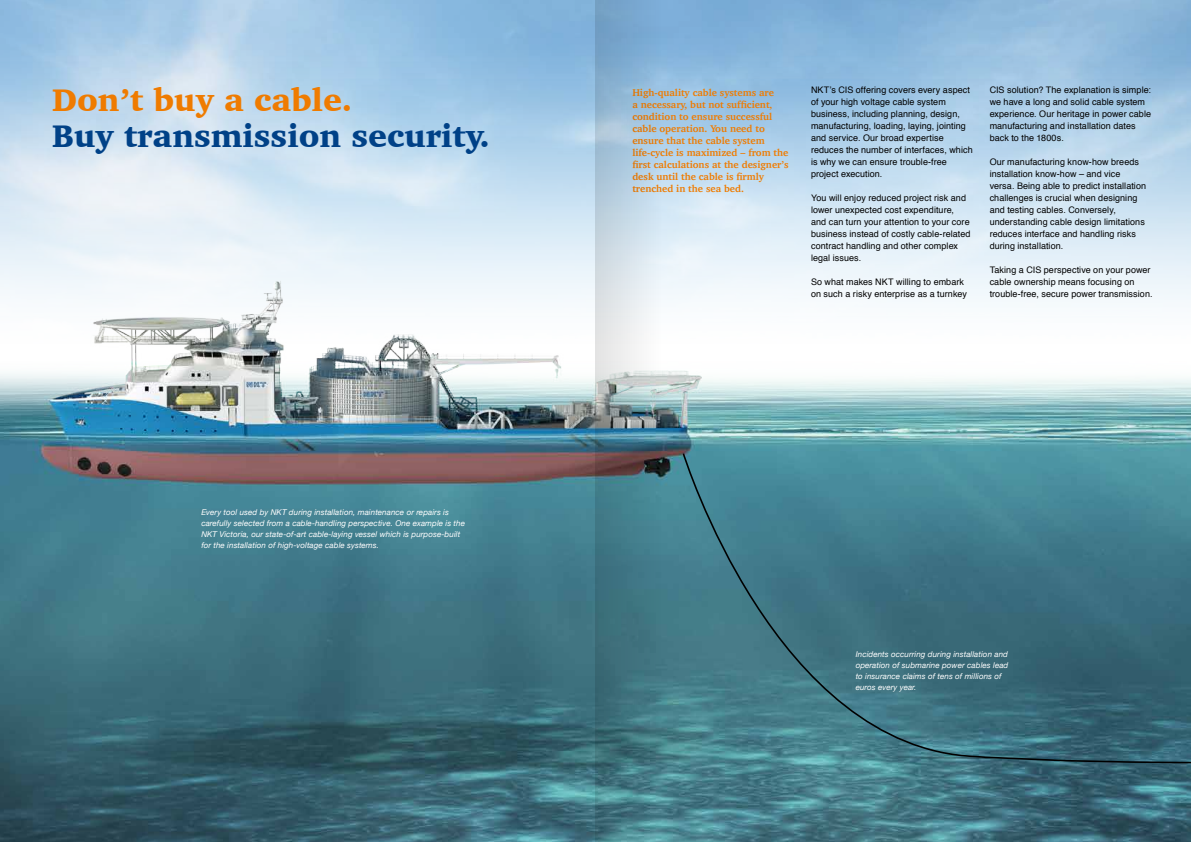
<style>
.page{position:relative;width:1191px;height:842px;background:#fff}
.page>*{position:absolute;margin:0;border:0;box-sizing:border-box;transform-origin:0 0}
.t1{font:900 32px "Charter";color:#004187}
.t2{font:900 32px "Charter";color:#ef7b00}
.t3{font:700 10px/12px "Charter";color:#ef7b00}
.t4{font:9px/12px "Helvetica";letter-spacing:.01em;color:#000}
.t5{font:italic 8px/11px "Helvetica Neue";letter-spacing:.01em;color:#fff}
</style>
<div class="page">
<img style="left:0;top:279px;width:1191px;height:563px">
<svg style="left:682px;top:452px;width:509px;height:312px;background:#407887"></svg>
<svg style="left:595px;top:0;width:80px;height:842px;background:#7b9fad"></svg>
<h1 class="t2" style="left:52px;top:80px;width:302px">Don’t buy a cable.</h1>
<h1 class="t1" style="left:52px;top:116px;width:439px">Buy transmission security.</h1>
<p class="t5" style="left:201px;top:507px;width:265px">Every tool used by NKT during installation, maintenance or repairs is carefully selected from a cable-handling perspective. One example is the NKT Victoria, our state-of-art cable-laying vessel which is purpose-built for the installation of high-voltage cable systems.</p>
<p class="t3" style="left:632px;top:86px;width:158px">High-quality cable systems are<br>a necessary, but not sufficient, condition to ensure successful cable operation. You need to ensure that the cable system life-cycle is maximized – from the first calculations at the designer’s desk until the cable is firmly trenched in the sea bed.</p>
<p class="t4" style="left:811px;top:84px;width:163px">NKT’s CIS offering covers every aspect of your high voltage cable system business, including planning, design, manufacturing, loading, laying, jointing and service. Our broad expertise reduces the number of interfaces, which is why we can ensure trouble-free project execution.</p>
<p class="t4" style="left:811px;top:192px;width:161px">You will enjoy reduced project risk and lower unexpected cost expenditure, and can turn your attention to your core business instead of costly cable-related contract handling and other complex legal issues.</p>
<p class="t4" style="left:811px;top:276px;width:157px">So what makes NKT willing to embark on such a risky enterprise as a turnkey</p>
<p class="t4" style="left:989px;top:84px;width:163px">CIS solution? The explanation is simple: we have a long and solid cable system experience. Our heritage in power cable manufacturing and installation dates back to the 1800s.</p>
<p class="t4" style="left:989px;top:156px;width:158px">Our manufacturing know-how breeds installation know-how – and vice versa. Being able to predict installation challenges is crucial when designing and testing cables. Conversely, understanding cable design limitations reduces interface and handling risks during installation.</p>
<p class="t4" style="left:989px;top:264px;width:164px">Taking a CIS perspective on your power cable ownership means focusing on trouble-free, secure power transmission.</p>
<p class="t5" style="left:855px;top:649px;width:154px">Incidents occurring during installation and operation of submarine power cables lead to insurance claims of tens of millions of euros every year.</p>
</div>
